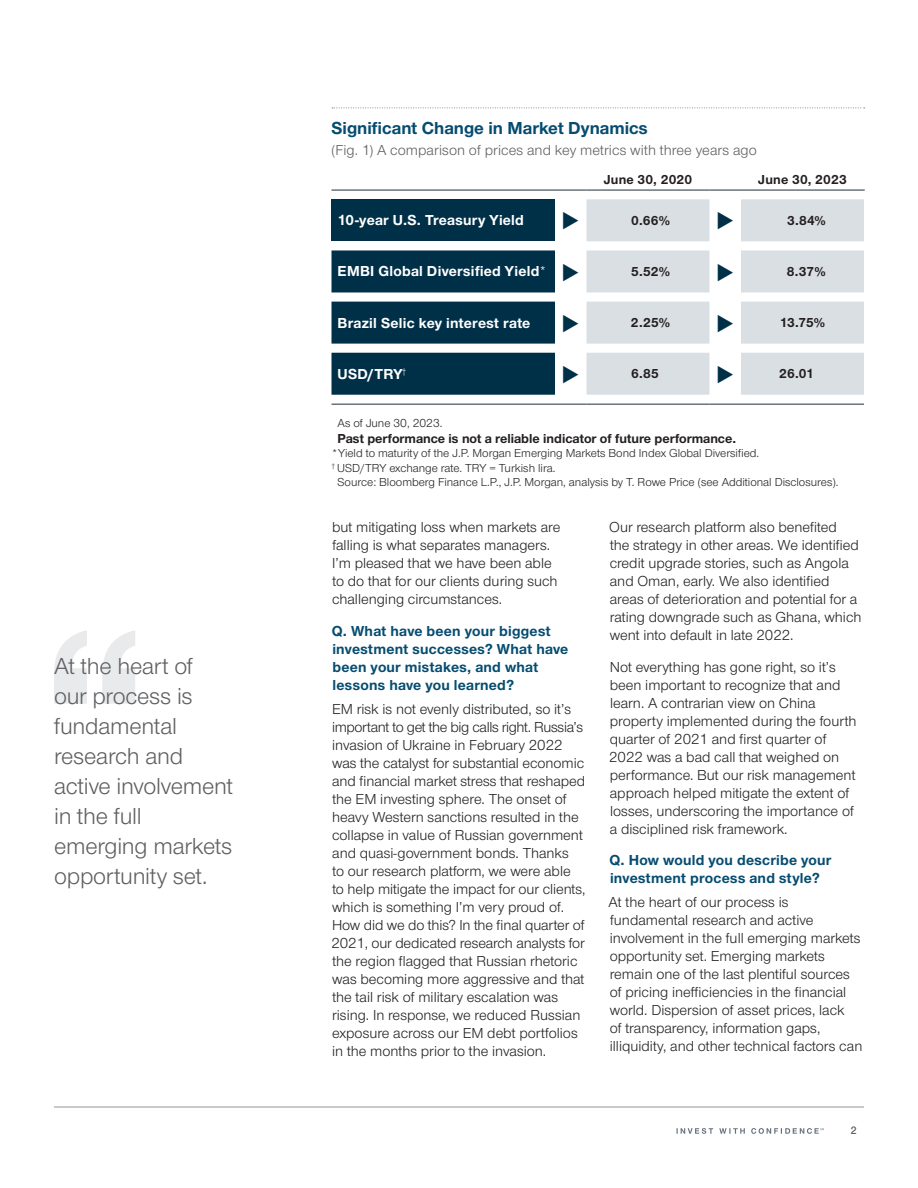
<style>
.page{position:relative;width:918px;height:1188px;background:#fff}
.page>*{position:absolute;margin:0;border:0;box-sizing:border-box;transform-origin:0 0}
.t1{font:24px/30px "Nimbus Sans Novus";letter-spacing:-.01em;color:#5f5f62}
.t2{font:700 18px "Nimbus Sans Novus";letter-spacing:.005em;color:#054c70}
.t3{font:15px/18px "Nimbus Sans Novus";color:#231f20}
.t4{font:700 15px/18px "Nimbus Sans Novus";letter-spacing:.015em;color:#054c70}
.t5{font:700 15px "Nimbus Sans Novus";letter-spacing:.015em;color:#fff}
.t6{font:15px "Nimbus Sans Novus";letter-spacing:.005em;color:#5f5f62}
.t7{font:700 13.5px "Nimbus Sans Novus";color:#231f20}
.t8{font:12px "Nimbus Sans Novus";color:#231f20}
.t9{font:600 11.25px "Nimbus Sans Novus";color:#5f5f62}
.s1{font-weight:400}
.s2{color:#002f48}
</style>
<div class="page">
<hr style="left:54px;top:1107px;width:810px;height:1px;background:#8f969c">
<svg style="left:332px;top:107px;width:533px;height:1px"></svg>
<div style="left:332px;top:199px;width:223px;height:42px;background:#002f48"></div>
<svg style="left:586px;top:199px;width:278px;height:196px;fill:#dadfe3"></svg>
<svg style="left:332px;top:250px;width:223px;height:145px;background:#214a5f"></svg>
<hr style="left:332px;top:404px;width:223px;height:1px;background:#1e2d39">
<hr style="left:555px;top:404px;width:31px;height:1px;background:#1e2d39">
<hr style="left:586px;top:404px;width:124px;height:1px;background:#1e2d39">
<hr style="left:710px;top:404px;width:31px;height:1px;background:#1e2d39">
<hr style="left:741px;top:404px;width:123px;height:1px;background:#1e2d39">
<hr style="left:332px;top:190px;width:223px;height:1px;background:#1e2d39">
<hr style="left:555px;top:190px;width:31px;height:1px;background:#1e2d39">
<hr style="left:586px;top:190px;width:124px;height:1px;background:#1e2d39">
<hr style="left:710px;top:190px;width:31px;height:1px;background:#1e2d39">
<hr style="left:741px;top:190px;width:124px;height:1px;background:#1e2d39">
<svg style="left:54px;top:630px;width:81px;height:74px"></svg>
<svg style="left:677px;top:1128px;width:147px;height:6px"></svg>
<svg style="left:718px;top:212px;width:15px;height:18px"></svg>
<svg style="left:718px;top:263px;width:15px;height:18px"></svg>
<h1 class="t1" style="left:54px;top:651px;width:181px">At the heart of<br>our process is fundamental research and active involvement in the full emerging markets opportunity set.</h1>
<p class="t2" style="left:332px;top:116px;width:318px">Significant Change in Market Dynamics</p>
<p class="t6" style="left:332px;top:140px;width:427px">(Fig. 1) A comparison of prices and key metrics with three years ago</p>
<p class="t7" style="left:604px;top:170px;width:90px">June 30, 2020</p>
<p class="t7" style="left:758px;top:170px;width:90px">June 30, 2023</p>
<p class="t5" style="left:338px;top:210px;width:188px">10‑year U.S. Treasury Yield</p>
<p class="t7" style="left:631px;top:211px;width:40px">0.66%</p>
<p class="t7" style="left:787px;top:211px;width:40px">3.84%</p>
<p class="t5" style="left:338px;top:261px;width:244px">EMBI Global Diversified Yield<span class="s1">*</span> <span class="s2">◆</span></p>
<p class="t7" style="left:631px;top:262px;width:40px">5.52%</p>
<p class="t7" style="left:787px;top:262px;width:40px">8.37%</p>
<p class="t5" style="left:338px;top:313px;width:194px">Brazil Selic key interest rate</p>
<p class="t7" style="left:631px;top:314px;width:41px">2.25%</p>
<p class="t7" style="left:716px;top:314px;width:110px"><span class="s2">◆</span> 13.75%</p>
<p class="t5" style="left:338px;top:364px;width:71px">USD/TRY<sup>†</sup></p>
<p class="t7" style="left:631px;top:365px;width:29px">6.85</p>
<p class="t7" style="left:716px;top:365px;width:100px"><span class="s2">◆</span> 26.01</p>
<p class="t8" style="left:338px;top:415px;width:106px">As of June 30, 2023.</p>
<p class="t7" style="left:338px;top:429px;width:400px">Past performance is not a reliable indicator of future performance.</p>
<p class="t8" style="left:332px;top:445px;width:429px">*Yield to maturity of the J.P. Morgan Emerging Markets Bond Index Global Diversified.</p>
<p class="t8" style="left:332px;top:460px;width:226px"><sup>†</sup> USD/TRY exchange rate. TRY = Turkish lira.</p>
<p class="t8" style="left:337px;top:474px;width:502px">Source: Bloomberg Finance L.P., J.P. Morgan, analysis by T. Rowe Price (see Additional Disclosures).</p>
<p class="t3" style="left:332px;top:518px;width:230px">but mitigating loss when markets are falling is what separates managers.<br>I’m pleased that we have been able to do that for our clients during such challenging circumstances.</p>
<p class="t4" style="left:332px;top:621px;width:238px">Q. What have been your biggest investment successes? What have been your mistakes, and what lessons have you learned?</p>
<p class="t3" style="left:331px;top:699px;width:256px">EM risk is not evenly distributed, so it’s important to get the big calls right. Russia’s invasion of Ukraine in February 2022 was the catalyst for substantial economic and financial market stress that reshaped the EM investing sphere. The onset of heavy Western sanctions resulted in the collapse in value of Russian government and quasi‑government bonds. Thanks<br>to our research platform, we were able<br>to help mitigate the impact for our clients, which is something I’m very proud of.<br>How did we do this? In the final quarter of 2021, our dedicated research analysts for the region flagged that Russian rhetoric was becoming more aggressive and that the tail risk of military escalation was rising. In response, we reduced Russian exposure across our EM debt portfolios in the months prior to the invasion.</p>
<p class="t3" style="left:609px;top:518px;width:254px">Our research platform also benefited<br>the strategy in other areas. We identified credit upgrade stories, such as Angola and Oman, early. We also identified areas of deterioration and potential for a rating downgrade such as Ghana, which went into default in late 2022.</p>
<p class="t3" style="left:609px;top:657px;width:249px">Not everything has gone right, so it’s been important to recognize that and learn. A contrarian view on China property implemented during the fourth quarter of 2021 and first quarter of 2022 was a bad call that weighed on performance. But our risk management approach helped mitigate the extent of losses, underscoring the importance of a disciplined risk framework.</p>
<p class="t4" style="left:609px;top:850px;width:224px">Q. How would you describe your investment process and style?</p>
<p class="t3" style="left:609px;top:893px;width:255px">At the heart of our process is fundamental research and active involvement in the full emerging markets opportunity set. Emerging markets remain one of the last plentiful sources of pricing inefficiencies in the financial world. Dispersion of asset prices, lack<br>of transparency, information gaps, illiquidity, and other technical factors can</p>
<p class="t9" style="left:851px;top:1123px;width:7px">2</p>
</div>
